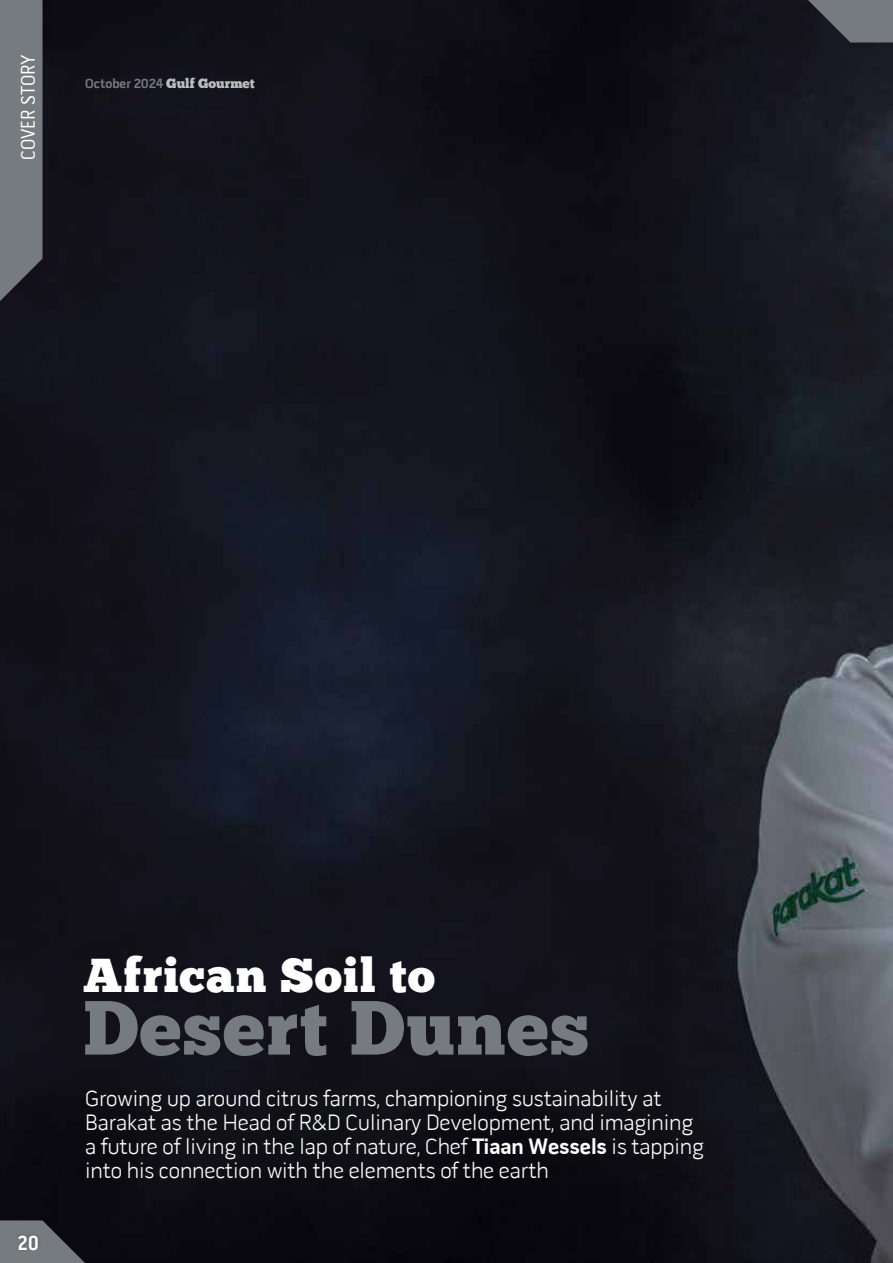
<style>
.page{position:relative;width:893px;height:1263px;background:#fff}
.page>*{position:absolute;margin:0;border:0;box-sizing:border-box;transform-origin:0 0}
.t1{font:76.5px "Chunk Five";letter-spacing:.02em;color:#767b7f}
.t2{font:47.55px "Chunk Five";letter-spacing:.02em;color:#fff}
.t3{font:300 22.5px/24px "Pill Gothic 600 mg";letter-spacing:-.005em;color:#fff}
.t4{font:700 21px "Pill Gothic 300 mg";color:#fff}
.t5{font:19.95px "Pill Gothic 300 mg";color:#fff}
.t6{font:700 13.5px "Pill Gothic 600 mg";color:#767b7f}
.s1{font-family:"Chunk Five";font-weight:400;color:#bcbec0}
.s2{font-weight:700}
</style>
<div class="page">
<img style="left:0;top:0;width:893px;height:1263px">
<svg style="left:0;top:0;width:43px;height:301px"></svg>
<svg style="left:0;top:1220px;width:85px;height:43px"></svg>
<div style="left:15px;top:1232px;width:26px;height:21px;background:#6c7074"></div>
<svg style="left:808px;top:0;width:85px;height:43px"></svg>
<p class="t5" style="left:16px;top:160px;width:108px;rotate:-90deg">COVER STORY</p>
<p class="t6" style="left:85px;top:75px;width:171px">October 2024 <span class="s1">Gulf Gourmet</span></p>
<p class="t4" style="left:18px;top:1229px;width:23px">20</p>
<h2 class="t2" style="left:83px;top:947px;width:353px">African Soil to</h2>
<h1 class="t1" style="left:83px;top:982px;width:507px">Desert Dunes</h1>
<p class="t3" style="left:85px;top:1086px;width:620px">Growing up around citrus farms, championing sustainability at Barakat as the Head of R&amp;D Culinary Development, and imagining a future of living in the lap of nature, Chef <span class="s2">Tiaan Wessels</span> is tapping into his connection with the elements of the earth</p>
</div>
